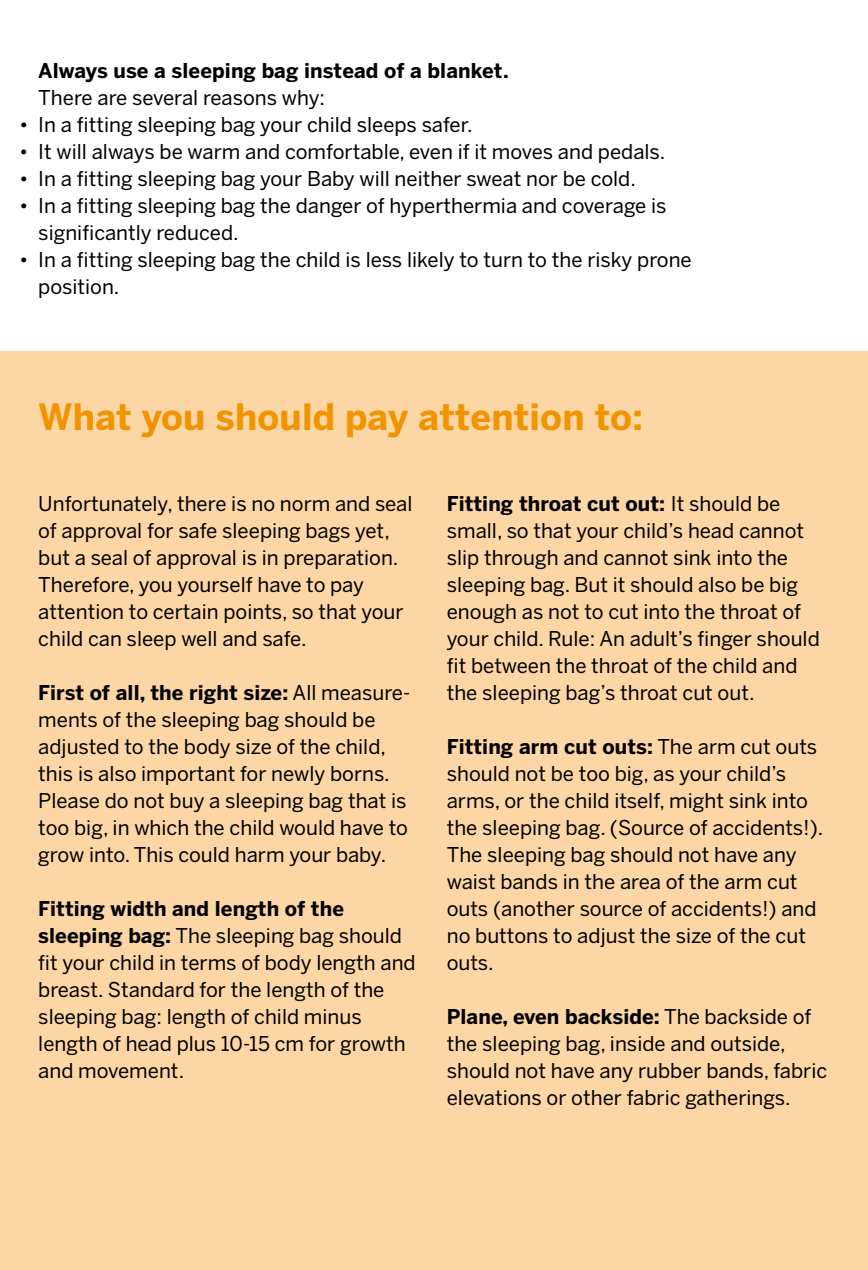
<style>
.page{position:relative;width:868px;height:1270px;background:#fff}
.page>*{position:absolute;margin:0;border:0;box-sizing:border-box;transform-origin:0 0}
.t1{font:700 36px "Benton Sans";letter-spacing:.005em;color:#f29400}
.t2{font:20.25px/27px "Benton Sans";color:#000}
.t3{font:700 20.25px "Benton Sans";letter-spacing:.005em;color:#000}
.s1{font-weight:700}
</style>
<div class="page">
<div style="left:0;top:0;width:867px;height:1269px;background:#fcd6a4"></div>
<div style="left:0;top:0;width:867px;height:351px;background:#fff"></div>
<hr style="left:867px;top:1137px;width:1px;height:132px;background:#f29400">
<p class="t3" style="left:38px;top:59px;width:472px">Always use a sleeping bag instead of a blanket.</p>
<p class="t2" style="left:38px;top:84px;width:288px">There are several reasons why:</p>
<p class="t2" style="left:19px;top:111px;width:455px">• In a fitting sleeping bag your child sleeps safer.</p>
<p class="t2" style="left:19px;top:138px;width:647px">• It will always be warm and comfortable, even if it moves and pedals.</p>
<p class="t2" style="left:19px;top:165px;width:618px">• In a fitting sleeping bag your Baby will neither sweat nor be cold.</p>
<p class="t2" style="left:38px;top:192px;width:629px;text-indent:-19px">• In a fitting sleeping bag the danger of hyperthermia and coverage is significantly reduced.</p>
<p class="t2" style="left:38px;top:246px;width:655px;text-indent:-19px">• In a fitting sleeping bag the child is less likely to turn to the risky prone position.</p>
<h1 class="t1" style="left:38px;top:395px;width:606px">What you should pay attention to:</h1>
<p class="t2" style="left:38px;top:489px;width:376px">Unfortunately, there is no norm and seal of approval for safe sleeping bags yet, but a seal of approval is in preparation.<br>Therefore, you yourself have to pay attention to certain points, so that your child can sleep well and safe.</p>
<p class="t2" style="left:38px;top:678px;width:373px"><span class="s1">First of all, the right size:</span> All measure&shy;ments of the sleeping bag should be adjusted to the body size of the child, this is also important for newly borns.<br>Please do not buy a sleeping bag that is too big, in which the child would have to grow into. This could harm your baby.</p>
<p class="t2" style="left:38px;top:894px;width:379px"><span class="s1">Fitting width and length of the sleeping bag:</span> The sleeping bag should fit your child in terms of body length and breast. Standard for the length of the sleeping bag: length of child minus length of head plus 10-15 cm for growth and movement.</p>
<p class="t2" style="left:446px;top:489px;width:374px"><span class="s1">Fitting throat cut out:</span> It should be small, so that your child’s head cannot slip through and cannot sink into the sleeping bag. But it should also be big enough as not to cut into the throat of your child. Rule: An adult’s finger should fit between the throat of the child and the sleeping bag’s throat cut out.</p>
<p class="t2" style="left:446px;top:732px;width:378px"><span class="s1">Fitting arm cut outs:</span> The arm cut outs should not be too big, as your child’s arms, or the child itself, might sink into the sleeping bag. (Source of accidents!).<br>The sleeping bag should not have any waist bands in the area of the arm cut outs (another source of accidents!) and no buttons to adjust the size of the cut outs.</p>
<p class="t2" style="left:446px;top:1002px;width:382px"><span class="s1">Plane, even backside:</span> The backside of the sleeping bag, inside and outside, should not have any rubber bands, fabric elevations or other fabric gatherings.</p>
</div>
